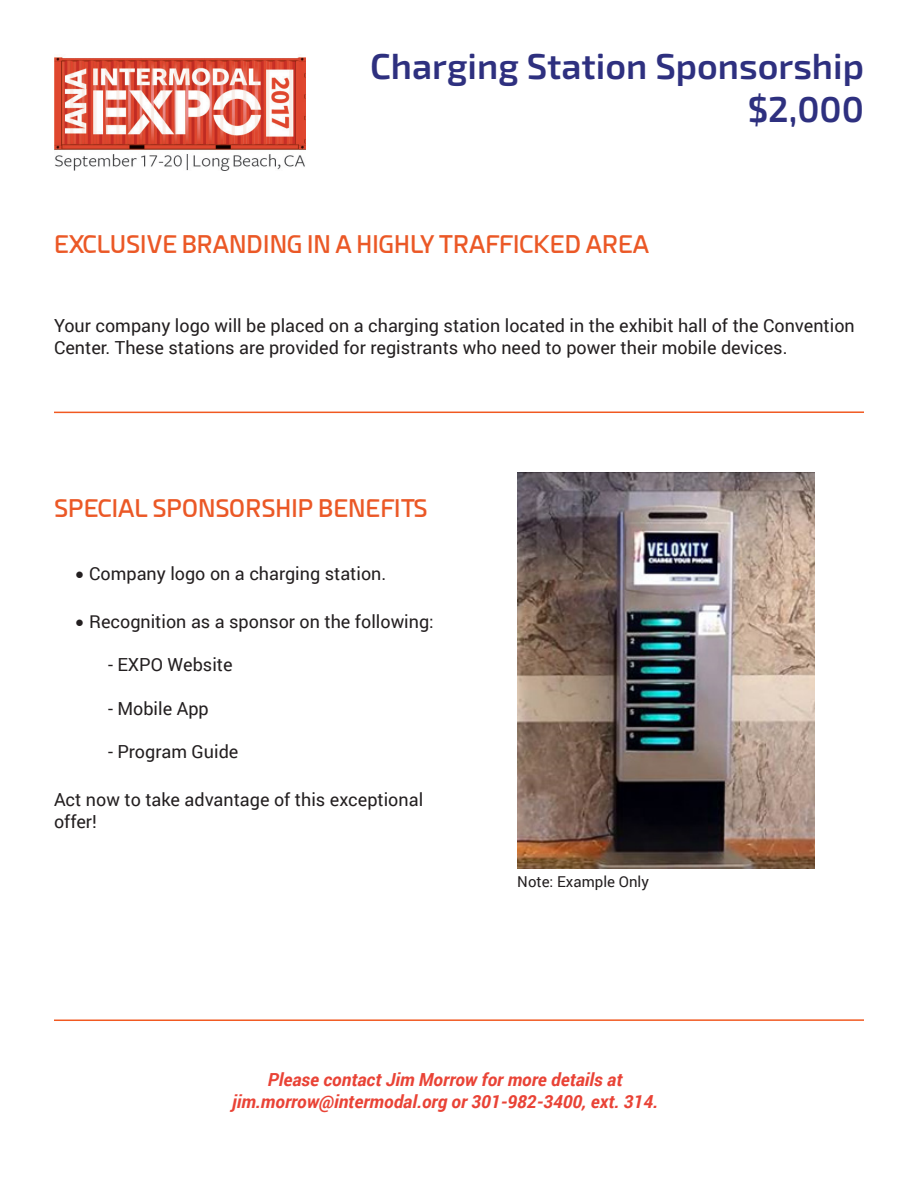
<style>
.page{position:relative;width:918px;height:1188px;background:#fff}
.page>*{position:absolute;margin:0;border:0;box-sizing:border-box;transform-origin:0 0}
.Title_header{font:600 36px/43.2px "Exo 2";color:#2e307f;text-align:right}
.Section_header{font:600 24px "Esphimere";color:#eb5826}
.Body_text{font:18px/21.6px "Roboto";color:#231f20}
.Footer_center{font:italic 700 18px/21.6px "Roboto";color:#e94336;text-align:center}
.Body_text_no_space_b{font:15px "Roboto";color:#231f20}
</style>
<div class="page">
<hr style="left:54px;top:411px;width:810px;height:2px;background:#f15921">
<hr style="left:54px;top:1019px;width:810px;height:2px;background:#f15921">
<img style="left:517px;top:472px;width:297px;height:396px">
<img style="left:54px;top:57px;width:252px;height:114px">
<p class="Title_header" style="left:370px;top:46px;width:495px">Charging Station Sponsorship $2,000</p>
<p class="Section_header" style="left:54px;top:230px;width:597px">EXCLUSIVE BRANDING IN A HIGHLY TRAFFICKED AREA</p>
<p class="Body_text" style="left:54px;top:314px;width:802px">Your company logo will be placed on a charging station located in the exhibit hall of the Convention<br>Center. These stations are provided for registrants who need to power their mobile devices.</p>
<p class="Section_header" style="left:54px;top:493px;width:375px">SPECIAL SPONSORSHIP BENEFITS</p>
<p class="Body_text" style="left:76px;top:562px;width:312px">• Company logo on a charging station.</p>
<p class="Body_text" style="left:76px;top:610px;width:360px">• Recognition as a sponsor on the following:</p>
<p class="Body_text" style="left:108px;top:654px;width:126px">- EXPO Website</p>
<p class="Body_text" style="left:108px;top:697px;width:102px">- Mobile App</p>
<p class="Body_text" style="left:108px;top:740px;width:132px">- Program Guide</p>
<p class="Body_text" style="left:54px;top:789px;width:371px">Act now to take advantage of this exceptional offer!</p>
<p class="Body_text_no_space_b" style="left:517px;top:871px;width:133px">Note: Example Only</p>
<p class="Footer_center" style="left:232px;top:1068px;width:428px">Please contact Jim Morrow for more details at jim.morrow@intermodal.org or 301-982-3400, ext. 314.</p>
</div>
